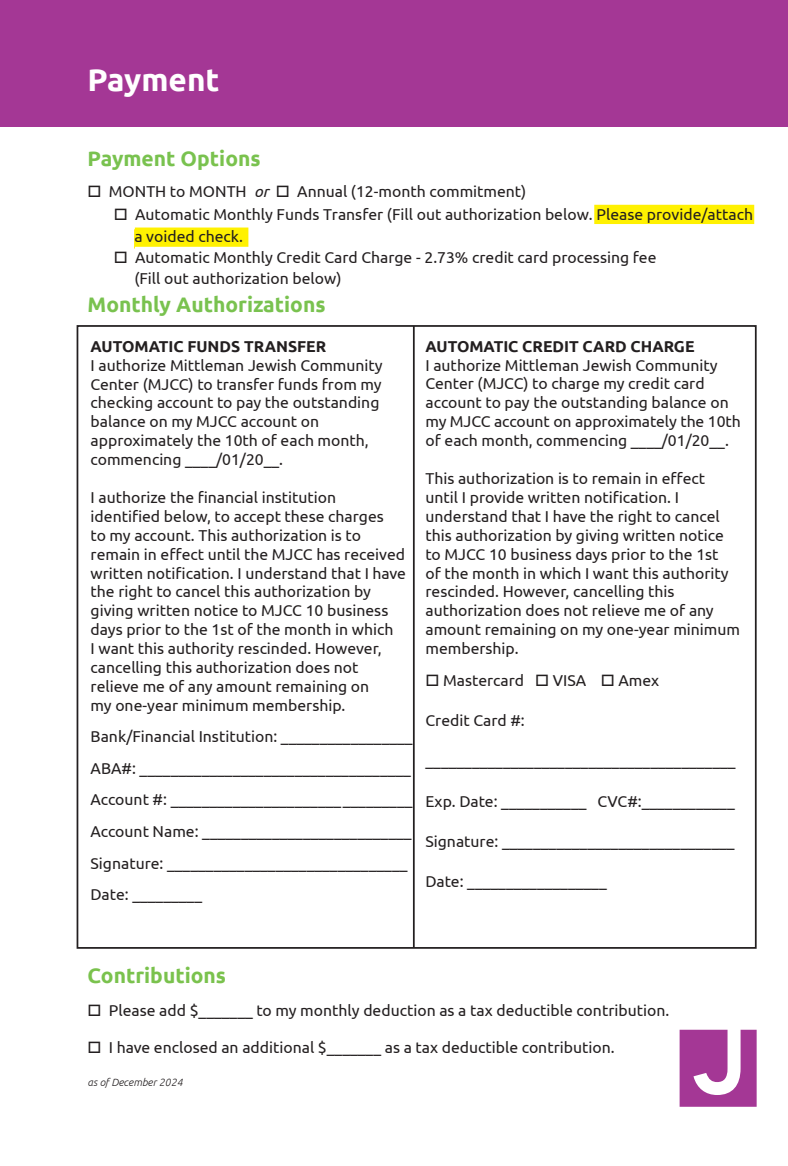
<style>
.page{position:relative;width:788px;height:1166px;background:#fff}
.page>*{position:absolute;margin:0;border:0;box-sizing:border-box;transform-origin:0 0}
.t1{font:700 31.5px "Ubuntu";color:#fff}
.t2{font:700 21px "Ubuntu";color:#79c24f}
.t3{font:700 21px "Ubuntu";color:#7ac24d}
.t4{font:15.75px/18.9px "Ubuntu";color:#231f20}
.t5{font:700 15.75px "Ubuntu";color:#231f20}
.t6{font:italic 300 10.5px "Ubuntu";color:#231f20}
.s1{color:#7ac24d}
.s2{font-style:italic}
</style>
<div class="page">
<div style="left:594px;top:205px;width:160px;height:19px;background:#fff101"></div>
<div style="left:88px;top:229px;width:47px;height:19px;background:#fff11a"></div>
<div style="left:135px;top:227px;width:113px;height:20px;background:#fff101"></div>
<div style="left:0;top:0;width:788px;height:126px;background:#a43795"></div>
<hr style="left:413px;top:326px;width:1px;height:622px;background:#231f20">
<svg style="left:679px;top:1029px;width:77px;height:77px"></svg>
<div style="left:82px;top:228px;width:52px;height:22px;background:#fff"></div>
<h1 class="t1" style="left:88px;top:61px;width:133px">Payment</h1>
<h2 class="t2" style="left:88px;top:145px;width:174px">Payment Op<span class="s1">tion</span>s</h2>
<p class="t4" style="left:87px;top:181px;width:440px">□ MONTH to MONTH <span class="s2">or</span> □ Annual (12-month commitment)</p>
<p class="t4" style="left:134px;top:202px;width:620px;line-height:22.8px;text-indent:-21px">□ Automatic Monthly Funds Transfer (Fill out authorization below. Please provide/attach a voided check.</p>
<p class="t4" style="left:134px;top:247px;width:523px;line-height:21px;text-indent:-21px">□ Automatic Monthly Credit Card Charge - 2.73% credit card processing fee (Fill out authorization below)</p>
<h2 class="t2" style="left:88px;top:292px;width:239px">Monthly Authorizations</h2>
<p class="t5" style="left:91px;top:336px;width:237px">AUTOMATIC FUNDS TRANSFER</p>
<p class="t4" style="left:91px;top:355px;width:294px">I authorize Mittleman Jewish Community Center (MJCC) to transfer funds from my checking account to pay the outstanding balance on my MJCC account on approximately the 10th of each month, commencing ____/01/20__.</p>
<p class="t4" style="left:91px;top:487px;width:317px">I authorize the financial institution identified below, to accept these charges<br>to my account. This authorization is to remain in effect until the MJCC has received written notification. I understand that I have the right to cancel this authorization by giving written notice to MJCC 10 business days prior to the 1st of the month in which<br>I want this authority rescinded. However, cancelling this authorization does not relieve me of any amount remaining on<br>my one-year minimum membership.</p>
<p class="t4" style="left:91px;top:720px;width:323px;line-height:31.5px">Bank/Financial Institution: _________________ ABA#: ___________________________________ Account #: _______________________________ Account Name: ___________________________ Signature: _______________________________ Date: _________</p>
<p class="t5" style="left:425px;top:336px;width:270px">AUTOMATIC CREDIT CARD CHARGE</p>
<p class="t4" style="left:425px;top:355px;width:317px">I authorize Mittleman Jewish Community Center (MJCC) to charge my credit card account to pay the outstanding balance on my MJCC account on approximately the 10th of each month, commencing ____/01/20__.</p>
<p class="t4" style="left:425px;top:468px;width:316px">This authorization is to remain in effect until I provide written notification. I understand that I have the right to cancel this authorization by giving written notice to MJCC 10 business days prior to the 1st<br>of the month in which I want this authority rescinded. However, cancelling this authorization does not relieve me of any amount remaining on my one-year minimum membership.</p>
<p class="t4" style="left:425px;top:670px;width:235px">□ Mastercard □ VISA □ Amex</p>
<p class="t4" style="left:425px;top:710px;width:101px">Credit Card #:</p>
<p class="t4" style="left:425px;top:750px;width:311px">________________________________________</p>
<p class="t4" style="left:425px;top:791px;width:311px">Exp. Date: ___________ CVC#:____________</p>
<p class="t4" style="left:425px;top:831px;width:310px">Signature: ______________________________</p>
<p class="t4" style="left:425px;top:871px;width:183px">Date: __________________</p>
<h2 class="t3" style="left:88px;top:962px;width:140px">Contributions</h2>
<p class="t4" style="left:88px;top:1000px;width:583px">□ Please add $_______ to my monthly deduction as a tax deductible contribution.</p>
<p class="t4" style="left:88px;top:1037px;width:528px">□ I have enclosed an additional $_______ as a tax deductible contribution.</p>
<p class="t6" style="left:88px;top:1076px;width:97px">as of December 2024</p>
</div>
